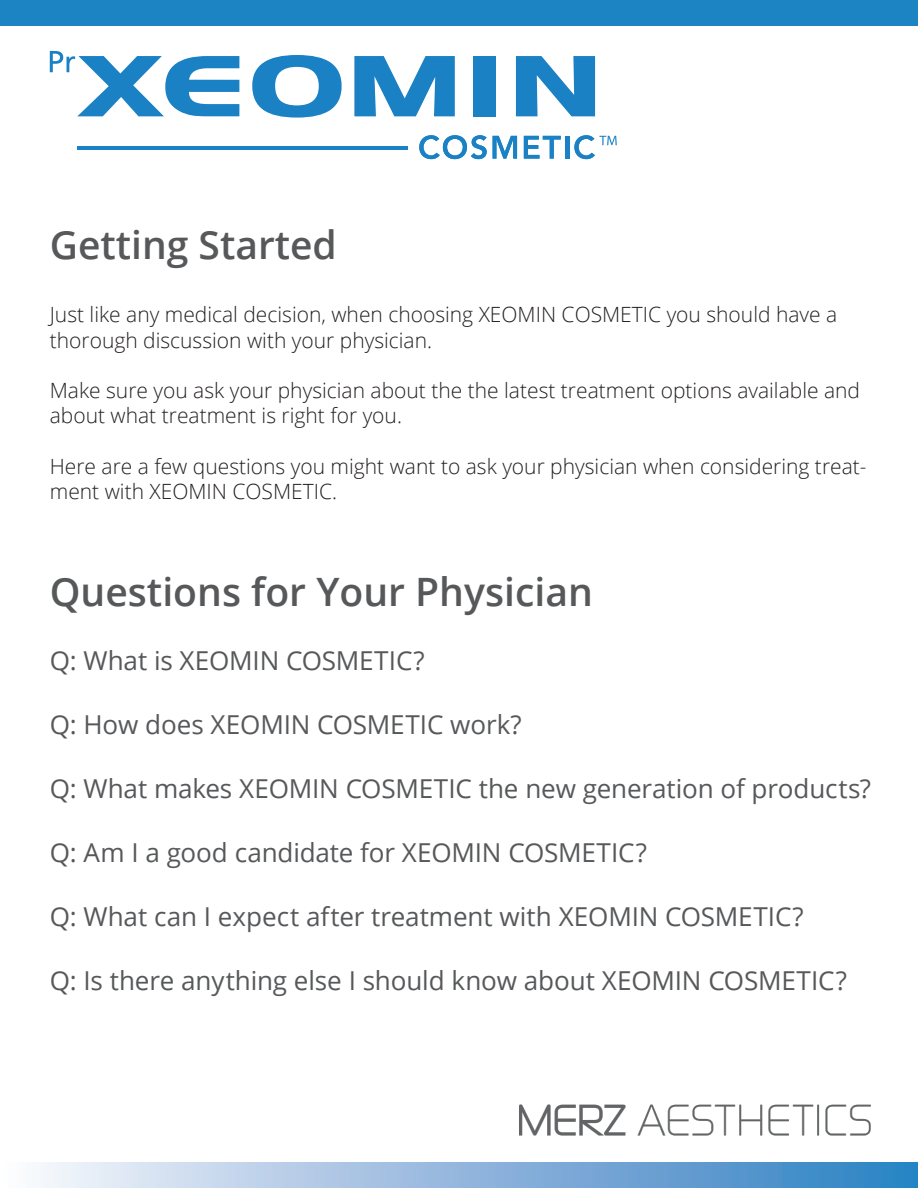
<style>
.page{position:relative;width:918px;height:1188px;background:#fff}
.page>*{position:absolute;margin:0;border:0;box-sizing:border-box;transform-origin:0 0}
.t1{font:600 39.15px "Open Sans";color:#57585a}
.t2{font:600 39px "Open Sans";color:#57585a}
.t3{font:26.1px "Open Sans";letter-spacing:-.005em;color:#57585a}
.t4{font:300 21px/25.2px "Open Sans";color:#231f20}
</style>
<div class="page">
<svg style="left:419px;top:135px;width:68px;height:24px"></svg>
<svg style="left:493px;top:136px;width:24px;height:23px"></svg>
<svg style="left:524px;top:136px;width:37px;height:23px"></svg>
<hr style="left:565px;top:136px;width:4px;height:23px;background:#1981c4">
<hr style="left:77px;top:146px;width:331px;height:3px;background:#1981c4">
<svg style="left:252px;top:55px;width:90px;height:63px"></svg>
<svg style="left:354px;top:56px;width:101px;height:60px"></svg>
<div style="left:473px;top:56px;width:22px;height:60px;background:#1981c4"></div>
<svg style="left:516px;top:56px;width:79px;height:60px"></svg>
<svg style="left:574px;top:135px;width:43px;height:24px"></svg>
<svg style="left:50px;top:51px;width:189px;height:65px"></svg>
<div style="left:0;top:0;width:918px;height:26px;background:#1d84c4"></div>
<div style="left:0;top:1162px;width:918px;height:26px;background:linear-gradient(to right,#fdf7fc,#2a7dc1)"></div>
<img style="left:519px;top:1104px;width:351px;height:32px">
<h2 class="t2" style="left:50px;top:218px;width:289px">Getting Started</h2>
<p class="t4" style="left:50px;top:302px;width:789px">Just like any medical decision, when choosing XEOMIN COSMETIC you should have a thorough discussion with your physician.</p>
<p class="t4" style="left:50px;top:377px;width:812px">Make sure you ask your physician about the the latest treatment options available and about what treatment is right for you.</p>
<p class="t4" style="left:50px;top:453px;width:818px">Here are a few questions you might want to ask your physician when considering treat&shy;ment with XEOMIN COSMETIC.</p>
<h1 class="t1" style="left:50px;top:565px;width:545px">Questions for Your Physician</h1>
<p class="t3" style="left:50px;top:643px;width:376px">Q: What is XEOMIN COSMETIC?</p>
<p class="t3" style="left:50px;top:707px;width:473px">Q: How does XEOMIN COSMETIC work?</p>
<p class="t3" style="left:50px;top:771px;width:823px">Q: What makes XEOMIN COSMETIC the new generation of products?</p>
<p class="t3" style="left:50px;top:834px;width:599px">Q: Am I a good candidate for XEOMIN COSMETIC?</p>
<p class="t3" style="left:50px;top:898px;width:755px">Q: What can I expect after treatment with XEOMIN COSMETIC?</p>
<p class="t3" style="left:50px;top:962px;width:799px">Q: Is there anything else I should know about XEOMIN COSMETIC?</p>
</div>
